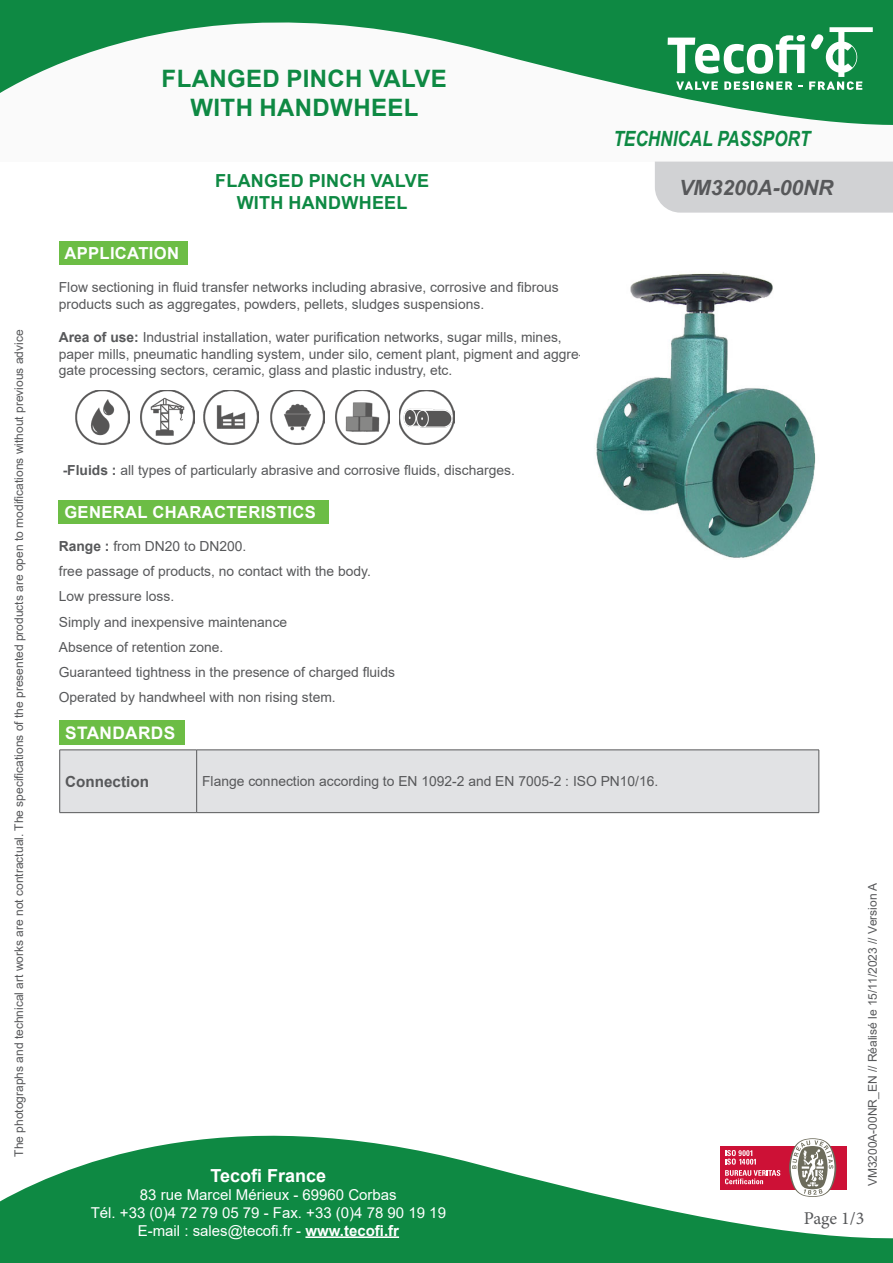
<style>
.page{position:relative;width:893px;height:1263px;background:#fff}
.page>*{position:absolute;margin:0;border:0;box-sizing:border-box;transform-origin:0 0}
.t1{font:700 24px/28.8px "Arial";letter-spacing:.015em;color:#0e8943;text-align:center}
.t2{font:italic 700 21px "Arial Narrow";color:#0e8943}
.t3{font:italic 700 21px "Arial";color:#57585a}
.t4{font:700 18px/21.6px "Arial";letter-spacing:.015em;color:#0e8943;text-align:center}
.t5{font:700 18px "Arial";color:#fff}
.t6{font:18px "Minion Pro";color:#57585a}
.t7{font:700 17.25px "Arial";letter-spacing:.02em;color:#fff}
.t8{font:700 16.65px "Arial";letter-spacing:.02em;color:#fff}
.t9{font:700 15.15px "Arial";color:#57585a}
.t10{font:15px/18px "Arial";color:#fff;text-align:center}
.t11{font:13.8px/25px "Arial";color:#57585a}
.t12{font:12px "Arial";color:#57585a}
.s1{font-weight:700}
</style>
<div class="page">
<div style="left:0;top:0;width:893px;height:162px;background:#fafafa"></div>
<div style="left:655px;top:162px;width:238px;height:51px;background:#d1d2d4"></div>
<svg style="left:0;top:0;width:893px;height:125px"></svg>
<svg style="left:0;top:1135px;width:893px;height:128px;fill:#0e8943"></svg>
<hr style="left:305px;top:1236px;width:94px;height:2px;background:#fff">
<svg style="left:668px;top:27px;width:205px;height:63px"></svg>
<svg style="left:708px;top:1135px;width:150px;height:63px"></svg>
<div style="left:59px;top:241px;width:129px;height:24px;background:#6cbd45"></div>
<div style="left:59px;top:500px;width:270px;height:23px;background:#6cbd45"></div>
<div style="left:60px;top:721px;width:125px;height:24px;background:#6cbd45"></div>
<img style="left:75px;top:391px;width:54px;height:53px">
<img style="left:270px;top:391px;width:55px;height:53px">
<img style="left:140px;top:391px;width:54px;height:53px">
<img style="left:335px;top:391px;width:55px;height:53px">
<img style="left:203px;top:390px;width:56px;height:55px">
<img style="left:399px;top:390px;width:55px;height:55px">
<div style="left:60px;top:751px;width:759px;height:61px;background:#e1e2e4"></div>
<hr style="left:60px;top:750px;width:137px;height:1px;background:#57585a">
<hr style="left:59px;top:750px;width:1px;height:62px;background:#57585a">
<hr style="left:197px;top:750px;width:622px;height:1px;background:#57585a">
<hr style="left:196px;top:750px;width:1px;height:62px;background:#57585a">
<hr style="left:819px;top:750px;width:1px;height:62px;background:#57585a">
<hr style="left:60px;top:812px;width:137px;height:1px;background:#57585a">
<hr style="left:197px;top:812px;width:622px;height:1px;background:#57585a">
<img style="left:596px;top:272px;width:220px;height:286px">
<p class="t12" style="left:11px;top:1157px;width:828px;rotate:-90deg">The photographs and technical art works are not contractual. The specifications of the presented products are open to modifications without previous advice</p>
<h1 class="t1" style="left:162px;top:64px;width:287px">FLANGED PINCH VALVE<br>WITH HANDWHEEL</h1>
<h3 class="t4" style="left:215px;top:171px;width:215px">FLANGED PINCH VALVE<br>WITH HANDWHEEL</h3>
<p class="t8" style="left:64px;top:241px;width:116px">APPLICATION</p>
<p class="t11" style="left:59px;top:279px;width:501px;line-height:16.6px">Flow sectioning in fluid transfer networks including abrasive, corrosive and fibrous products such as aggregates, powders, pellets, sludges suspensions.</p>
<p class="t11" style="left:59px;top:329px;width:526px;line-height:16.6px"><span class="s1">Area of use:</span> Industrial installation, water purification networks, sugar mills, mines, paper mills, pneumatic handling system, under silo, cement plant, pigment and aggre&shy;gate processing sectors, ceramic, glass and plastic industry, etc.</p>
<h2 class="t2" style="left:613px;top:123px;width:199px">TECHNICAL PASSPORT</h2>
<h2 class="t3" style="left:679px;top:174px;width:156px">VM3200A-00NR</h2>
<p class="t11" style="left:63px;top:457px;width:454px"><span class="s1">-Fluids :</span> all types of particularly abrasive and corrosive fluids, discharges.</p>
<p class="t8" style="left:64px;top:500px;width:253px">GENERAL CHARACTERISTICS</p>
<p class="t11" style="left:59px;top:534px;width:338px"><span class="s1">Range :</span> from DN20 to DN200.<br>free passage of products, no contact with the body.<br>Low pressure loss.<br>Simply and inexpensive maintenance<br>Absence of retention zone.<br>Guaranteed tightness in the presence of charged fluids Operated by handwheel with non rising stem.</p>
<p class="t7" style="left:65px;top:721px;width:111px">STANDARDS</p>
<p class="t9" style="left:65px;top:771px;width:85px">Connection</p>
<p class="t11" style="left:202px;top:769px;width:458px">Flange connection according to EN 1092-2 and EN 7005-2 : ISO PN10/16.</p>
<h3 class="t5" style="left:211px;top:1162px;width:117px">Tecofi France</h3>
<p class="t10" style="left:91px;top:1185px;width:357px">83 rue Marcel Mérieux - 69960 Corbas<br>Tél. +33 (0)4 72 79 05 79 - Fax. +33 (0)4 78 90 19 19<br>E-mail : sales@tecofi.fr - <span class="s1">www.tecofi.fr</span></p>
<p class="t12" style="left:864px;top:1186px;width:305px;rotate:-90deg">VM3200A-00NR_EN // Réalisé le 15/11/2023 // Version A</p>
<h3 class="t6" style="left:804px;top:1206px;width:62px">Page 1/3</h3>
</div>
